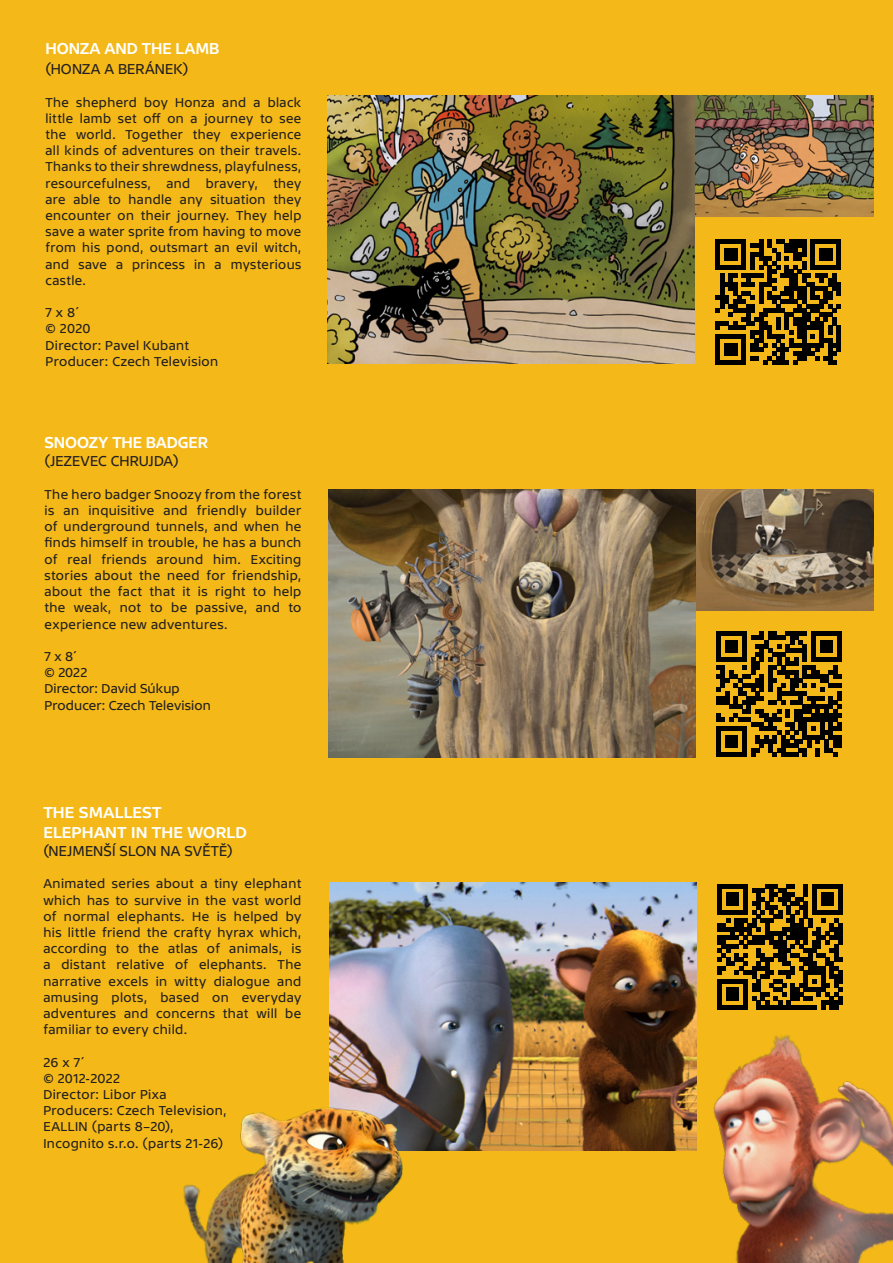
<style>
.page{position:relative;width:893px;height:1263px;background:#f4b918}
.page>*{position:absolute;margin:0;border:0;box-sizing:border-box;transform-origin:0 0}
.Titul{font:16.5px "TV Sans Print Med";color:#fff;scale:.96 1}
.Titul-2{font:16.5px "TV Sans Print Med";color:#fff}
.Titul-3{font:15px "TV Sans Print";letter-spacing:.01em;color:#231f20;scale:.96 1}
.Popis{font:13.5px/16.2px "TV Sans Print";letter-spacing:.03em;color:#231f20;text-align:justify;scale:.96 1}
.Popis-2{font:13.5px/16.2px "TV Sans Print";letter-spacing:.03em;color:#231f20;text-align:justify;scale:.95 1}
.Popis-3{font:13.5px "TV Sans Print";letter-spacing:.01em;color:#231f20;scale:.96 1}
</style>
<div class="page">
<img style="left:694px;top:95px;width:179px;height:121px">
<img style="left:695px;top:490px;width:178px;height:120px">
<img style="left:328px;top:95px;width:366px;height:268px">
<svg style="left:716px;top:239px;width:125px;height:126px"></svg>
<img style="left:328px;top:490px;width:367px;height:268px">
<svg style="left:716px;top:631px;width:126px;height:126px"></svg>
<img style="left:329px;top:883px;width:367px;height:268px">
<svg style="left:717px;top:884px;width:126px;height:111px"></svg>
<img style="left:183px;top:1096px;width:262px;height:167px">
<img style="left:612px;top:995px;width:281px;height:268px">
<p class="Titul" style="left:45px;top:39px;width:183px">HONZA AND THE LAMB</p>
<p class="Titul-3" style="left:45px;top:61px;width:150px">(HONZA A BERÁNEK)</p>
<p class="Popis-2" style="left:45px;top:94px;width:271px">The shepherd boy Honza and a black little lamb set off on a journey to see the world. Together they experience all kinds of adventures on their travels.<br>Thanks to their shrewdness, playfulness, resourcefulness, and bravery, they are able to handle any situation they encounter on their journey. They help save a water sprite from having to move from his pond, outsmart an evil witch, and save a princess in a mysterious castle.</p>
<p class="Popis" style="left:45px;top:304px;width:37px">7 x 8´</p>
<p class="Popis" style="left:45px;top:321px;width:48px">© 2020</p>
<p class="Popis" style="left:45px;top:337px;width:151px">Director: Pavel Kubant</p>
<p class="Popis" style="left:45px;top:353px;width:181px">Producer: Czech Television</p>
<p class="Titul" style="left:45px;top:433px;width:172px">SNOOZY THE BADGER</p>
<p class="Titul-3" style="left:45px;top:453px;width:142px">(JEZEVEC CHRUJDA)</p>
<p class="Popis" style="left:45px;top:486px;width:269px">The hero badger Snoozy from the forest is an inquisitive and friendly builder of underground tunnels, and when he finds himself in trouble, he has a bunch of real friends around him. Exciting stories about the need for friendship, about the fact that it is right to help the weak, not to be passive, and to experience new adventures.</p>
<p class="Popis" style="left:45px;top:648px;width:36px">7 x 8´</p>
<p class="Popis" style="left:45px;top:664px;width:46px">© 2022</p>
<p class="Popis-3" style="left:45px;top:681px;width:142px">Director: David Súkup</p>
<p class="Popis-3" style="left:45px;top:697px;width:175px">Producer: Czech Television</p>
<p class="Titul-2" style="left:43px;top:803px;width:120px">THE SMALLEST</p>
<p class="Titul-2" style="left:43px;top:823px;width:205px">ELEPHANT IN THE WORLD</p>
<p class="Titul-3" style="left:43px;top:842px;width:199px">(NEJMENŠÍ SLON NA SVĚTĚ)</p>
<p class="Popis" style="left:43px;top:875px;width:270px">Animated series about a tiny elephant which has to survive in the vast world of normal elephants. He is helped by his little friend the crafty hyrax which, according to the atlas of animals, is a distant relative of elephants. The narrative excels in witty dialogue and amusing plots, based on everyday adventures and concerns that will be familiar to every child.</p>
<p class="Popis" style="left:43px;top:1054px;width:45px">26 x 7´</p>
<p class="Popis" style="left:43px;top:1070px;width:81px">© 2012-2022</p>
<p class="Popis" style="left:43px;top:1086px;width:130px">Director: Libor Pixa</p>
<p class="Popis" style="left:43px;top:1102px;width:192px">Producers: Czech Television,</p>
<p class="Popis" style="left:43px;top:1118px;width:137px">EALLIN (parts 8–20),</p>
<p class="Popis" style="left:43px;top:1135px;width:189px">Incognito s.r.o. (parts 21-26)</p>
</div>
